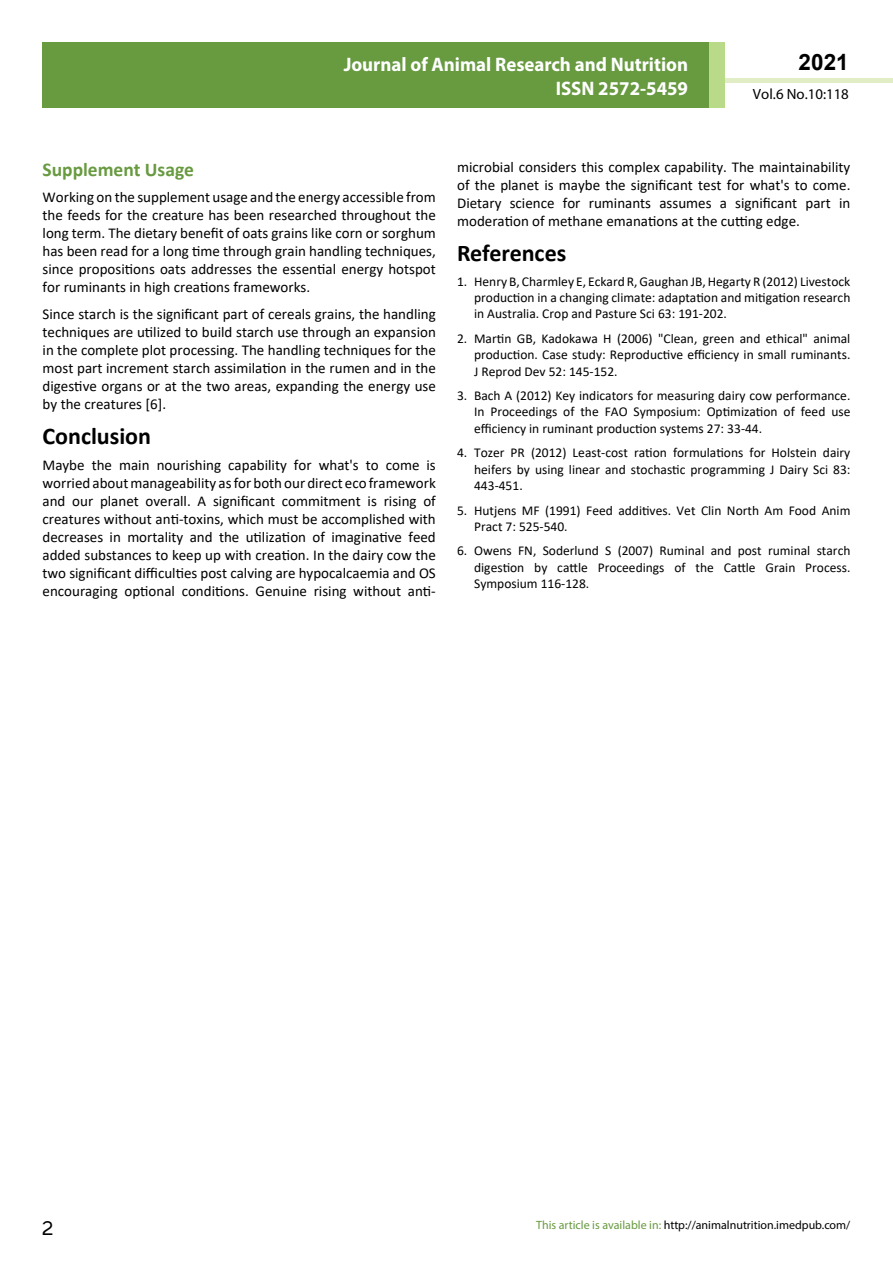
<style>
.page{position:relative;width:893px;height:1263px;background:#fff}
.page>*{position:absolute;margin:0;border:0;box-sizing:border-box;transform-origin:0 0}
.t1{font:25.5px "Tunga";color:#000}
.t2{font:700 24px "Calibri";color:#000}
.t3{font:700 22.5px "Arial";color:#000}
.t4{font:700 19.65px/23.5px "Myriad Pro";color:#fff;text-align:right;scale:.96 1}
.t5{font:700 19.5px "Calibri";color:#689a40}
.t6{font:700 18px/21.6px "Myriad Pro";color:#fff;text-align:right;scale:.96 1}
.t7{font:15px/18px "Calibri";color:#000;text-align:justify}
.t8{font:14.85px "Myriad Pro";color:#000}
.t9{font:13.5px/16.2px "Calibri";color:#000;text-align:justify}
.t10{font:12px "Myriad Pro";color:#000}
.s1{color:#689a40}
</style>
<div class="page">
<hr style="left:725px;top:78px;width:168px;height:4px;background:#e1eec5">
<div style="left:43px;top:42px;width:666px;height:66px;background:#689a40"></div>
<div style="left:709px;top:42px;width:16px;height:66px;background:#b9da89"></div>
<p class="t6" style="left:517px;top:53px;width:198px">ARCHIVOS DE MEDICINA<br>ISSN 1698-9465</p>
<h3 class="t3" style="left:799px;top:46px;width:52px">2021</h3>
<h3 class="t4" style="left:344px;top:52px;width:360px">Journal of Animal Research and Nutrition<br>ISSN 2572-5459</h3>
<p class="t8" style="left:753px;top:84px;width:97px">Vol.6 No.10:118</p>
<h3 class="t5" style="left:43px;top:156px;width:153px">Supplement Usage</h3>
<p class="t7" style="left:43px;top:188px;width:395px">Working on the supplement usage and the energy accessible from the feeds for the creature has been researched throughout the long term. The dietary benefit of oats grains like corn or sorghum has been read for a long time through grain handling techniques, since propositions oats addresses the essential energy hotspot for ruminants in high creations frameworks.</p>
<p class="t7" style="left:43px;top:304px;width:395px">Since starch is the significant part of cereals grains, the handling techniques are utilized to build starch use through an expansion in the complete plot processing. The handling techniques for the most part increment starch assimilation in the rumen and in the digestive organs or at the two areas, expanding the energy use by the creatures [6].</p>
<h2 class="t2" style="left:43px;top:419px;width:110px">Conclusion</h2>
<p class="t7" style="left:43px;top:456px;width:395px">Maybe the main nourishing capability for what's to come is worried aboutmanageability asfor both our direct eco framework and our planet overall. A significant commitment is rising of creatures without anti-toxins, which must be accomplished with decreases in mortality and the utilization of imaginative feed added substances to keep up with creation. In the dairy cow the two significant difficulties post calving are hypocalcaemia and OS encouraging optional conditions. Genuine rising without anti-</p>
<p class="t7" style="left:457px;top:158px;width:395px">microbial considers this complex capability. The maintainability of the planet is maybe the significant test for what's to come.<br>Dietary science for ruminants assumes a significant part in moderation of methane emanations at the cutting edge.</p>
<h2 class="t2" style="left:457px;top:236px;width:111px">References</h2>
<p class="t9" style="left:474px;top:273px;width:378px;text-indent:-17px">1. Henry B, Charmley E, Eckard R,Gaughan JB,Hegarty R (2012) Livestock production in a changing climate: adaptation and mitigation research in Australia. Crop and Pasture Sci 63: 191-202.</p>
<p class="t9" style="left:474px;top:330px;width:378px;text-indent:-17px">2. Martin GB, Kadokawa H (2006) "Clean, green and ethical" animal production. Case study: Reproductive efficiency in small ruminants.<br>J Reprod Dev 52: 145-152.</p>
<p class="t9" style="left:474px;top:387px;width:378px;text-indent:-17px">3. Bach A (2012) Key indicators for measuring dairy cow performance.<br>In Proceedings of the FAO Symposium: Optimization of feed use efficiency in ruminant production systems 27: 33-44.</p>
<p class="t9" style="left:474px;top:444px;width:378px;text-indent:-17px">4. Tozer PR (2012) Least-cost ration formulations for Holstein dairy heifers by using linear and stochastic programming J Dairy Sci 83:<br>443-451.</p>
<p class="t9" style="left:474px;top:502px;width:378px;text-indent:-17px">5. Hutjens MF (1991) Feed additives. Vet Clin North Am Food Anim<br>Pract 7: 525-540.</p>
<p class="t9" style="left:474px;top:542px;width:378px;text-indent:-17px">6. Owens FN, Soderlund S (2007) Ruminal and post ruminal starch digestion by cattle Proceedings of the Cattle Grain Process.<br>Symposium 116-128.</p>
<h1 class="t1" style="left:42px;top:1211px;width:13px">2</h1>
<p class="t10" style="left:536px;top:1218px;width:316px"><span class="s1">This article is available in:</span> http://animalnutrition.imedpub.com/</p>
</div>
